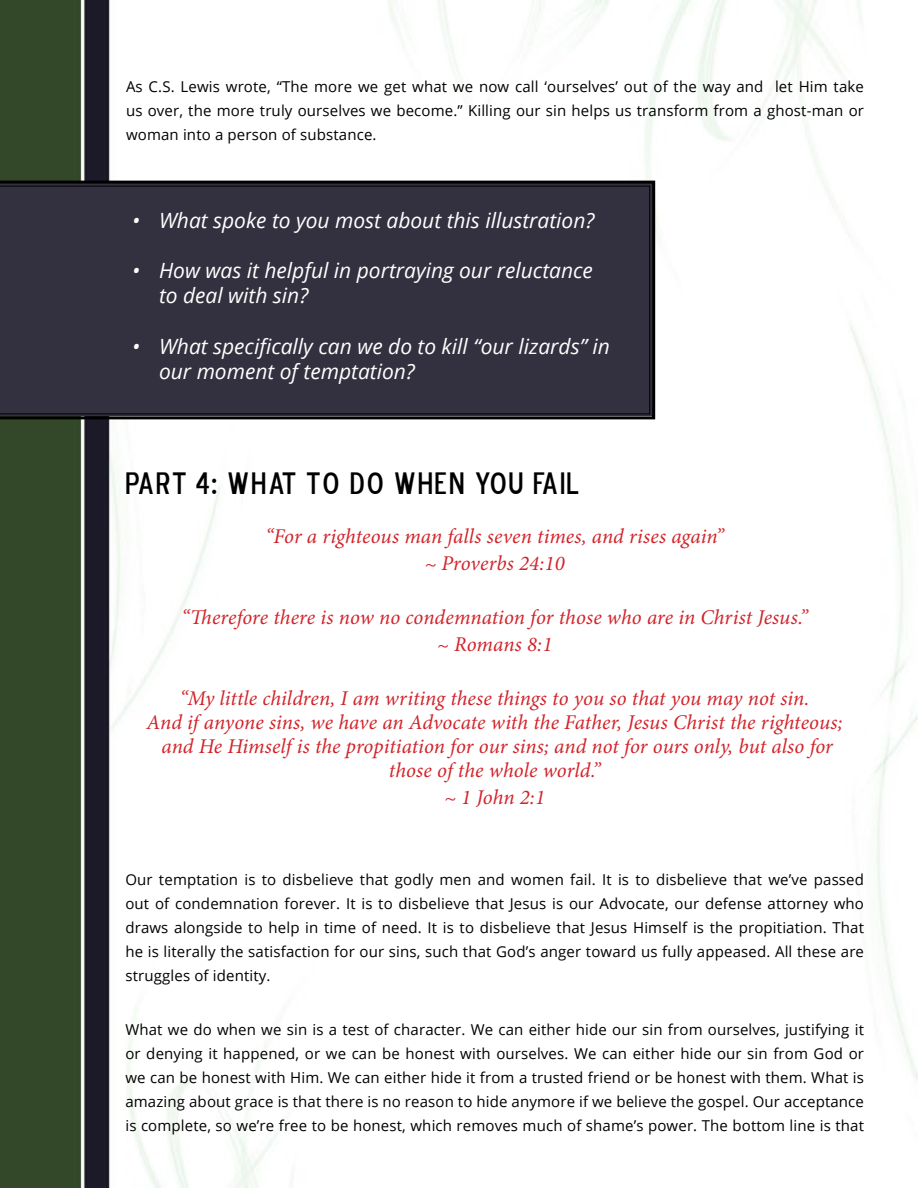
<style>
.page{position:relative;width:918px;height:1188px;background:#fff}
.page>*{position:absolute;margin:0;border:0;box-sizing:border-box;transform-origin:0 0}
.t1{font:30.75px "Blue Highway D Type";letter-spacing:.05em;color:#000}
.t2{font:italic 21px/24px "Minion Pro";color:#d2232a;text-align:center}
.t3{font:italic 21px/25.2px "Open Sans";color:#fff}
.t4{font:15px/24px "Open Sans";letter-spacing:.01em;color:#000;text-align:justify}
</style>
<div class="page">
<img style="left:0;top:0;width:918px;height:1188px">
<svg style="left:0;top:179px;width:657px;height:242px"></svg>
<div style="left:0;top:186px;width:650px;height:228px;background:#33313f"></div>
<p class="t4" style="left:126px;top:75px;width:740px">As C.S. Lewis wrote, “The more we get what we now call ‘ourselves’ out of the way and let Him take us over, the more truly ourselves we become.” Killing our sin helps us transform from a ghost-man or woman into a person of substance.</p>
<h2 class="t3" style="left:132px;top:207px;width:464px">• What spoke to you most about this illustration?</h2>
<h2 class="t3" style="left:159px;top:257px;width:435px;text-indent:-27px">• How was it helpful in portraying our reluctance to deal with sin?</h2>
<h2 class="t3" style="left:159px;top:333px;width:452px;text-indent:-27px">• What specifically can we do to kill “our lizards” in our moment of temptation?</h2>
<h1 class="t1" style="left:126px;top:464px;width:454px">PART 4: WHAT TO DO WHEN YOU FAIL</h1>
<h2 class="t2" style="left:265px;top:523px;width:460px;line-height:27px">“For a righteous man falls seven times, and rises again” ~ Proverbs 24:10</h2>
<h2 class="t2" style="left:182px;top:604px;width:628px;line-height:27px">“Therefore there is now no condemnation for those who are in Christ Jesus.” ~ Romans 8:1</h2>
<p class="t2" style="left:147px;top:686px;width:698px">“My little children, I am writing these things to you so that you may not sin.<br>And if anyone sins, we have an Advocate with the Father, Jesus Christ the righteous; and He Himself is the propitiation for our sins; and not for ours only, but also for those of the whole world.”</p>
<h2 class="t2" style="left:444px;top:785px;width:102px">~ 1 John 2:1</h2>
<p class="t4" style="left:125px;top:867px;width:740px">Our temptation is to disbelieve that godly men and women fail. It is to disbelieve that we’ve passed out of condemnation forever. It is to disbelieve that Jesus is our Advocate, our defense attorney who draws alongside to help in time of need. It is to disbelieve that Jesus Himself is the propitiation. That he is literally the satisfaction for our sins, such that God’s anger toward us fully appeased. All these are struggles of identity.</p>
<p class="t4" style="left:125px;top:1017px;width:740px">What we do when we sin is a test of character. We can either hide our sin from ourselves, justifying it or denying it happened, or we can be honest with ourselves. We can either hide our sin from God or we can be honest with Him. We can either hide it from a trusted friend or be honest with them. What is amazing about grace is that there is no reason to hide anymore if we believe the gospel. Our acceptance is complete, so we’re free to be honest, which removes much of shame’s power. The bottom line is that</p>
</div>
